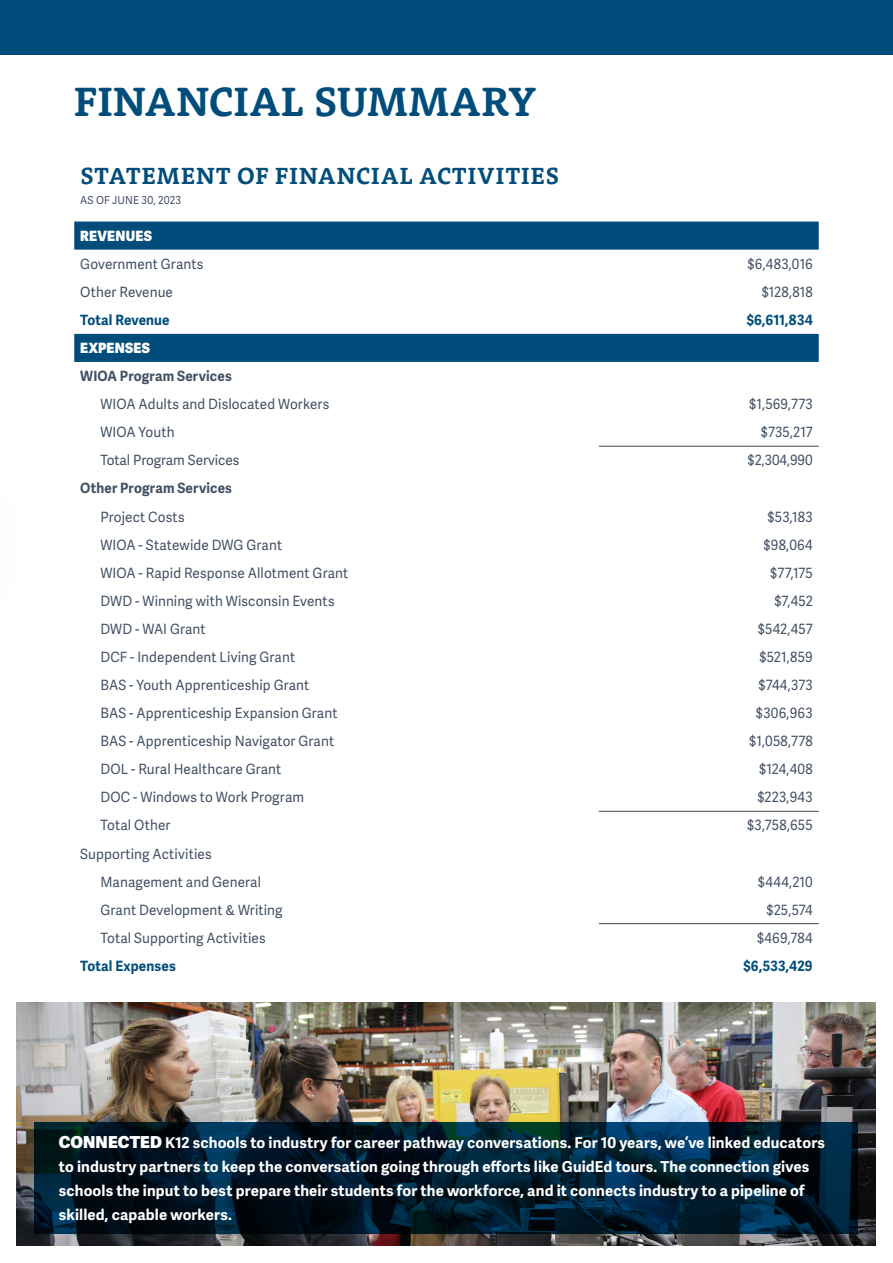
<style>
.page{position:relative;width:893px;height:1263px;background:#fff}
.page>*{position:absolute;margin:0;border:0;box-sizing:border-box;transform-origin:0 0}
.t1{font:700 42px "Rooney";letter-spacing:.015em;color:#004d7b}
.t2{font:700 24px "Rooney";letter-spacing:.05em;color:#004d7b}
.t3{font:700 15px/24px "Adelle Sans";letter-spacing:.01em;color:#fff}
.t4{font:14.1px "Adelle Sans";letter-spacing:.01em;color:#425164;scale:.95 1}
.t5{font:700 14.1px "Adelle Sans";letter-spacing:.01em;color:#004d7b;scale:.95 1}
.t6{font:700 14.1px "Adelle Sans";letter-spacing:.01em;color:#425164;scale:.95 1}
.t7{font:800 14.1px "Adelle Sans";letter-spacing:.015em;color:#fff;scale:.95 1}
.t8{font:10.95px "Adelle Sans";letter-spacing:.015em;color:#425164;scale:.95 1}
.s1{font-weight:800;font-size:16.5px}
</style>
<div class="page">
<div style="left:0;top:0;width:893px;height:54px;background:#004d7b"></div>
<svg style="left:74px;top:222px;width:745px;height:140px"></svg>
<hr style="left:599px;top:446px;width:220px;height:1px;background:#464548">
<hr style="left:599px;top:811px;width:220px;height:1px;background:#464548">
<hr style="left:599px;top:923px;width:220px;height:1px;background:#464548">
<img style="left:16px;top:1002px;width:860px;height:243px">
<svg style="left:35px;top:1122px;width:823px;height:111px"></svg>
<p class="t1" style="left:74px;top:74px;width:463px">FINANCIAL SUMMARY</p>
<p class="t2" style="left:81px;top:160px;width:480px">STATEMENT OF FINANCIAL ACTIVITIES</p>
<p class="t8" style="left:80px;top:193px;width:108px">AS OF JUNE 30, 2023</p>
<p class="t7" style="left:80px;top:227px;width:77px">REVENUES</p>
<p class="t4" style="left:80px;top:256px;width:131px">Government Grants</p>
<p class="t4" style="left:748px;top:256px;width:70px">$6,483,016</p>
<p class="t4" style="left:80px;top:284px;width:99px">Other Revenue</p>
<p class="t4" style="left:762px;top:284px;width:55px">$128,818</p>
<p class="t5" style="left:80px;top:311px;width:95px">Total Revenue</p>
<p class="t5" style="left:747px;top:311px;width:71px">$6,611,834</p>
<p class="t7" style="left:80px;top:339px;width:75px">EXPENSES</p>
<p class="t6" style="left:80px;top:368px;width:161px">WIOA Program Services</p>
<p class="t4" style="left:100px;top:396px;width:242px">WIOA Adults and Dislocated Workers</p>
<p class="t4" style="left:749px;top:396px;width:68px">$1,569,773</p>
<p class="t4" style="left:100px;top:424px;width:80px">WIOA Youth</p>
<p class="t4" style="left:761px;top:424px;width:56px">$735,217</p>
<p class="t4" style="left:100px;top:452px;width:148px">Total Program Services</p>
<p class="t4" style="left:748px;top:452px;width:70px">$2,304,990</p>
<p class="t6" style="left:80px;top:480px;width:161px">Other Program Services</p>
<p class="t4" style="left:100px;top:508px;width:90px">Project Costs</p>
<p class="t4" style="left:767px;top:508px;width:49px">$53,183</p>
<p class="t4" style="left:100px;top:536px;width:193px">WIOA - Statewide DWG Grant</p>
<p class="t4" style="left:763px;top:536px;width:53px">$98,064</p>
<p class="t4" style="left:100px;top:564px;width:262px">WIOA - Rapid Response Allotment Grant</p>
<p class="t4" style="left:770px;top:564px;width:46px">$77,175</p>
<p class="t4" style="left:100px;top:593px;width:248px">DWD - Winning with Wisconsin Events</p>
<p class="t4" style="left:774px;top:593px;width:42px">$7,452</p>
<p class="t4" style="left:100px;top:621px;width:112px">DWD - WAI Grant</p>
<p class="t4" style="left:758px;top:621px;width:59px">$542,457</p>
<p class="t4" style="left:100px;top:649px;width:206px">DCF - Independent Living Grant</p>
<p class="t4" style="left:759px;top:649px;width:58px">$521,859</p>
<p class="t4" style="left:100px;top:677px;width:221px">BAS - Youth Apprenticeship Grant</p>
<p class="t4" style="left:758px;top:677px;width:59px">$744,373</p>
<p class="t4" style="left:100px;top:705px;width:251px">BAS - Apprenticeship Expansion Grant</p>
<p class="t4" style="left:756px;top:705px;width:61px">$306,963</p>
<p class="t4" style="left:100px;top:733px;width:247px">BAS - Apprenticeship Navigator Grant</p>
<p class="t4" style="left:749px;top:733px;width:68px">$1,058,778</p>
<p class="t4" style="left:100px;top:761px;width:192px">DOL - Rural Healthcare Grant</p>
<p class="t4" style="left:759px;top:761px;width:58px">$124,408</p>
<p class="t4" style="left:100px;top:789px;width:216px">DOC - Windows to Work Program</p>
<p class="t4" style="left:757px;top:789px;width:60px">$223,943</p>
<p class="t4" style="left:100px;top:817px;width:75px">Total Other</p>
<p class="t4" style="left:747px;top:817px;width:70px">$3,758,655</p>
<p class="t4" style="left:80px;top:845px;width:140px">Supporting Activities</p>
<p class="t4" style="left:100px;top:873px;width:170px">Management and General</p>
<p class="t4" style="left:758px;top:873px;width:59px">$444,210</p>
<p class="t4" style="left:100px;top:901px;width:193px">Grant Development &amp; Writing</p>
<p class="t4" style="left:766px;top:901px;width:50px">$25,574</p>
<p class="t4" style="left:100px;top:929px;width:175px">Total Supporting Activities</p>
<p class="t4" style="left:757px;top:929px;width:60px">$469,784</p>
<p class="t5" style="left:80px;top:957px;width:102px">Total Expenses</p>
<p class="t5" style="left:743px;top:957px;width:74px">$6,533,429</p>
<p class="t3" style="left:59px;top:1131px;width:768px"><span class="s1">CONNECTED</span> K12 schools to industry for career pathway conversations. For 10 years, we’ve linked educators to industry partners to keep the conversation going through efforts like GuidEd tours. The connection gives schools the input to best prepare their students for the workforce, and it connects industry to a pipeline of skilled, capable workers.</p>
</div>
